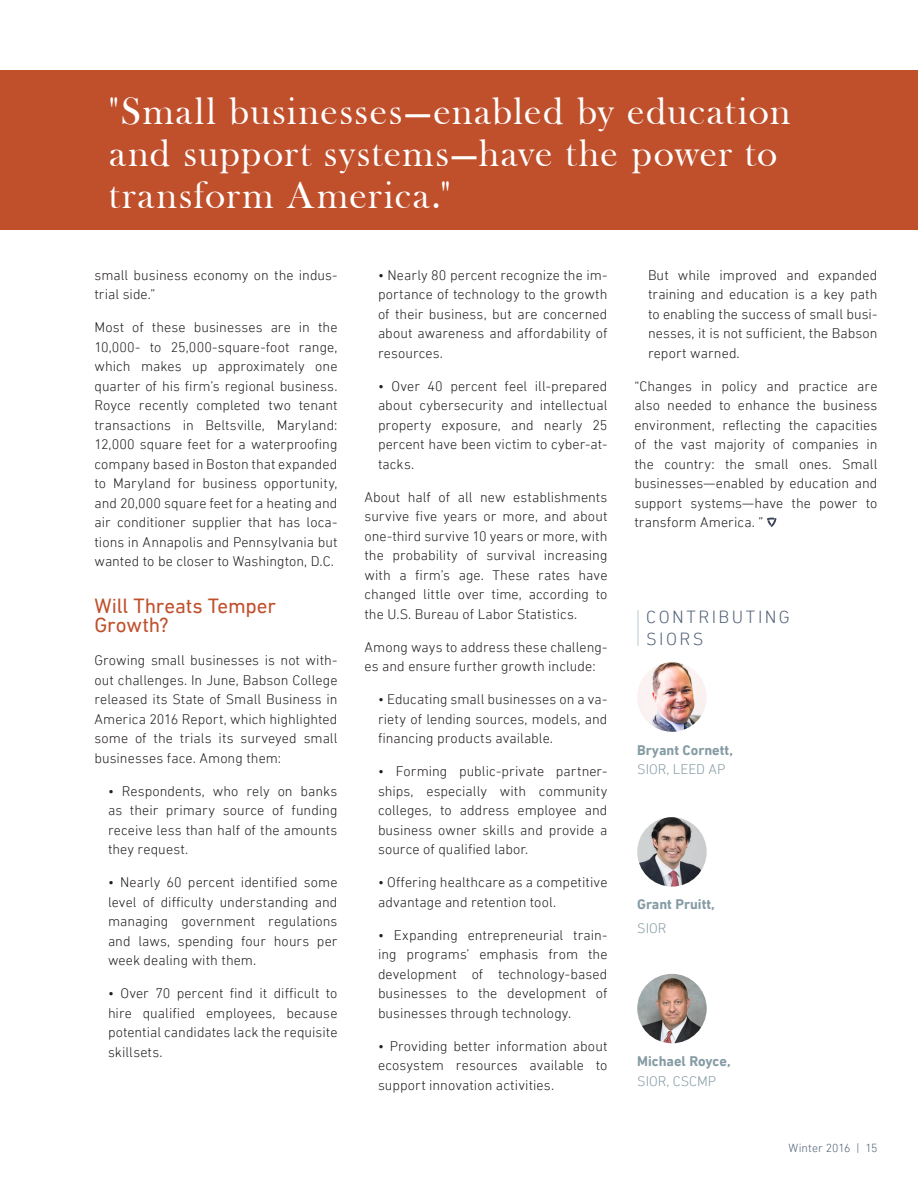
<style>
.page{position:relative;width:918px;height:1188px;background:#fff}
.page>*{position:absolute;margin:0;border:0;box-sizing:border-box;transform-origin:0 0}
.Page_Header{font:39px/42px "Bask Old Face";letter-spacing:.035em;color:#fff}
.Body_Copy{font:21px/19.5px "DIN Next LT Pro";letter-spacing:-.01em;color:#c0502c}
.Section_Header{font:300 18px/21.6px "DIN Next LT Pro";letter-spacing:.135em;color:#546379}
.Body_Copy-2{font:300 14.25px/19.5px "DIN Next LT Pro";letter-spacing:.005em;color:#231f20;text-align:justify}
.Subhead{font:700 14.25px/19.5px "DIN Next LT Pro";color:#869ca4}
.Subhead-2{font:300 14.25px "DIN Next LT Pro";color:#869ca4}
.t1{font:300 12px "DIN Next LT Pro";letter-spacing:.005em;color:#546379}
.s1{font-weight:300}
</style>
<div class="page">
<div style="left:0;top:70px;width:918px;height:160px;background:#c0502c"></div>
<svg style="left:767px;top:518px;width:9px;height:9px"></svg>
<img style="left:637px;top:817px;width:70px;height:70px;border-radius:35px">
<img style="left:637px;top:662px;width:70px;height:70px;border-radius:35px">
<img style="left:637px;top:974px;width:70px;height:69px;border-radius:35px">
<hr style="left:637px;top:611px;width:2px;height:35px;background:#b8c8d2">
<p class="Page_Header" style="left:109px;top:91px;width:683px">"Small businesses—enabled by education and support systems—have the power to transform America."</p>
<p class="Body_Copy-2" style="left:94px;top:265px;width:245px">small business economy on the indus&shy;trial side.”</p>
<p class="Body_Copy-2" style="left:94px;top:317px;width:245px">Most of these businesses are in the 10,000- to 25,000-square-foot range, which makes up approximately one quarter of his firm’s regional business.<br>Royce recently completed two tenant transactions in Beltsville, Maryland:<br>12,000 square feet for a waterproofing company based in Boston that expanded to Maryland for business opportunity, and 20,000 square feet for a heating and air conditioner supplier that has loca&shy;tions in Annapolis and Pennsylvania but wanted to be closer to Washington, D.C.</p>
<p class="Body_Copy" style="left:94px;top:595px;width:183px">Will Threats Temper<br>Growth?</p>
<p class="Body_Copy-2" style="left:94px;top:650px;width:245px">Growing small businesses is not with&shy;out challenges. In June, Babson College released its State of Small Business in America 2016 Report, which highlighted some of the trials its surveyed small businesses face. Among them:</p>
<p class="Body_Copy-2" style="left:108px;top:781px;width:231px">• Respondents, who rely on banks as their primary source of funding receive less than half of the amounts they request.</p>
<p class="Body_Copy-2" style="left:108px;top:872px;width:231px">• Nearly 60 percent identified some level of difficulty understanding and managing government regulations and laws, spending four hours per week dealing with them.</p>
<p class="Body_Copy-2" style="left:108px;top:983px;width:231px">• Over 70 percent find it difficult to hire qualified employees, because potential candidates lack the requisite skillsets.</p>
<p class="Body_Copy-2" style="left:378px;top:265px;width:231px">• Nearly 80 percent recognize the im&shy;portance of technology to the growth of their business, but are concerned about awareness and affordability of resources.</p>
<p class="Body_Copy-2" style="left:378px;top:376px;width:231px">• Over 40 percent feel ill-prepared about cybersecurity and intellectual property exposure, and nearly 25 percent have been victim to cyber-at&shy;tacks.</p>
<p class="Body_Copy-2" style="left:364px;top:487px;width:245px">About half of all new establishments survive five years or more, and about one-third survive 10 years or more, with the probability of survival increasing with a firm’s age. These rates have changed little over time, according to the U.S. Bureau of Labor Statistics.</p>
<p class="Body_Copy-2" style="left:364px;top:637px;width:245px">Among ways to address these challeng&shy;es and ensure further growth include:</p>
<p class="Body_Copy-2" style="left:378px;top:689px;width:231px">• Educating small businesses on a va&shy;riety of lending sources, models, and financing products available.</p>
<p class="Body_Copy-2" style="left:378px;top:761px;width:231px">• Forming public-private partner&shy;ships, especially with community colleges, to address employee and business owner skills and provide a source of qualified labor.</p>
<p class="Body_Copy-2" style="left:378px;top:872px;width:231px">• Offering healthcare as a competitive advantage and retention tool.</p>
<p class="Body_Copy-2" style="left:378px;top:925px;width:231px">• Expanding entrepreneurial train&shy;ing programs’ emphasis from the development of technology-based businesses to the development of businesses through technology.</p>
<p class="Body_Copy-2" style="left:378px;top:1036px;width:231px">• Providing better information about ecosystem resources available to support innovation activities.</p>
<p class="Body_Copy-2" style="left:648px;top:265px;width:231px">But while improved and expanded training and education is a key path to enabling the success of small busi&shy;nesses, it is not sufficient, the Babson report warned.</p>
<p class="Body_Copy-2" style="left:634px;top:376px;width:245px">“Changes in policy and practice are also needed to enhance the business environment, reflecting the capacities of the vast majority of companies in the country: the small ones. Small businesses—enabled by education and support systems—have the power to transform America. ”</p>
<p class="Section_Header" style="left:646px;top:606px;width:145px">CONTRIBUTING<br>SIORS</p>
<p class="Subhead" style="left:637px;top:740px;width:97px">Bryant Cornett,<br><span class="s1">SIOR, LEED AP</span></p>
<p class="Subhead" style="left:637px;top:895px;width:79px">Grant Pruitt,</p>
<p class="Subhead-2" style="left:637px;top:920px;width:31px">SIOR</p>
<p class="Subhead" style="left:637px;top:1052px;width:95px">Michael Royce,<br><span class="s1">SIOR, CSCMP</span></p>
<p class="t1" style="left:789px;top:1141px;width:90px">Winter 2016 | 15</p>
</div>
